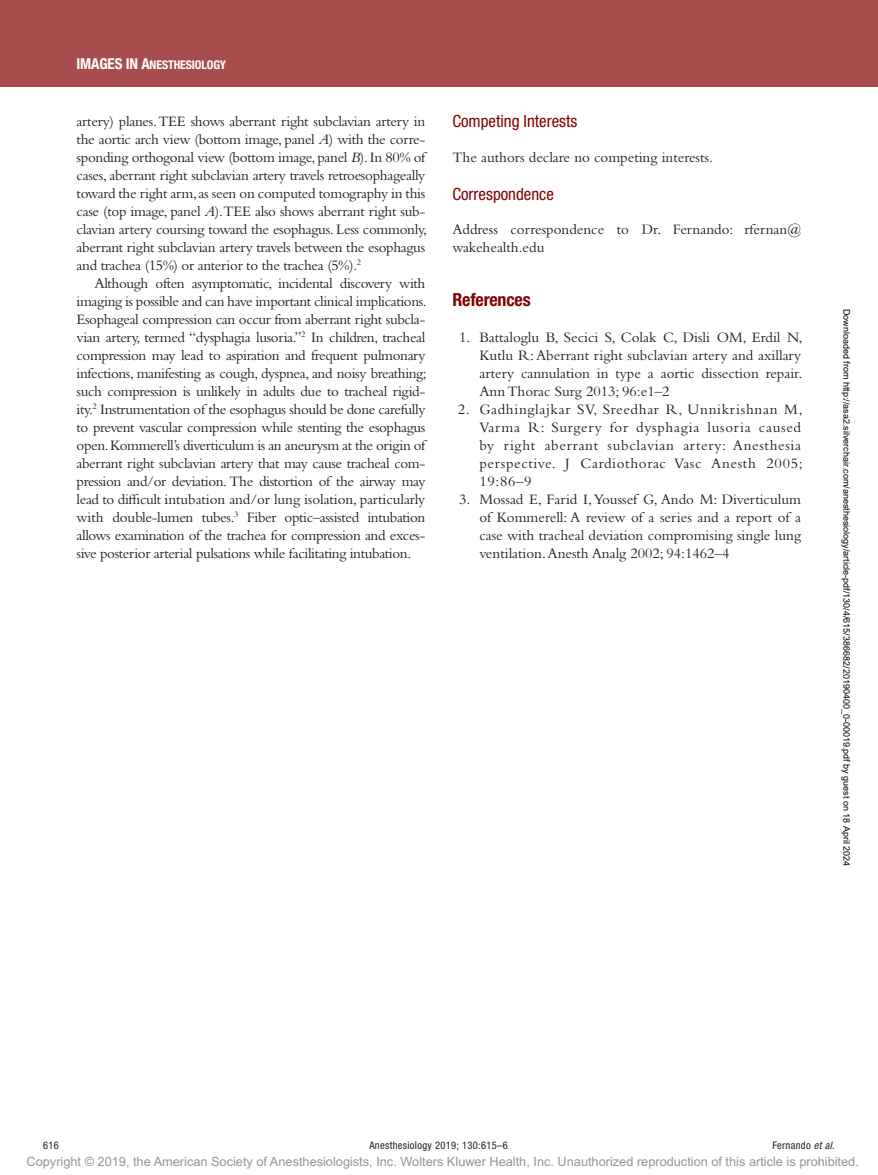
<style>
.page{position:relative;width:878px;height:1175px;background:#fff}
.page>*{position:absolute;margin:0;border:0;box-sizing:border-box;transform-origin:0 0}
.t1{font:700 condensed 18px "Helvetica Neue LT Std";letter-spacing:-.01em;color:#820101}
.t2{font:condensed 16.8px "Helvetica Neue LT Std";color:#820101}
.t3{font:15px/18px "Bembo Std";color:#231f20;text-align:justify}
.t4{font:12.75px "Arial MT Std";color:#939598}
.t5{font:12px "Helvetica Neue LT Std Bd Cn SC800";letter-spacing:-.015em;color:#fff}
.t6{font:condensed 10.5px "Helvetica Neue LT Std";letter-spacing:.03em;color:#231f20}
.t7{font:9px "Arial";color:#000}
.s1{font-family:"Helvetica Neue LT Std";font-weight:700;font-stretch:condensed;font-size:15px}
.s2{font-style:italic}
</style>
<div class="page">
<div style="left:0;top:0;width:878px;height:86px;background:#a74d4d"></div>
<p class="t5" style="left:77px;top:57px;width:151px"><span class="s1">IMAGES IN A</span>NESTHESIOLOGY</p>
<p class="t3" style="left:77px;top:112px;width:352px">artery) planes. TEE shows aberrant right subclavian artery in the aortic arch view (bottom image, panel <span class="s2">A</span>) with the corre&shy;sponding orthogonal view (bottom image, panel <span class="s2">B</span>). In 80% of cases, aberrant right subclavian artery travels retroesophageally toward the right arm, as seen on computed tomography in this case (top image, panel <span class="s2">A</span>).TEE also shows aberrant right sub&shy;clavian artery coursing toward the esophagus. Less commonly, aberrant right subclavian artery travels between the esophagus and trachea (15%) or anterior to the trachea (5%).<sup>2</sup></p>
<p class="t3" style="left:77px;top:274px;width:352px;text-indent:18px">Although often asymptomatic, incidental discovery with imaging is possible and can have important clinical implications.<br>Esophageal compression can occur from aberrant right subcla&shy;vian artery, termed “dysphagia lusoria.”<sup>2</sup> In children, tracheal compression may lead to aspiration and frequent pulmonary infections, manifesting as cough, dyspnea, and noisy breathing; such compression is unlikely in adults due to tracheal rigid&shy;ity.<sup>2</sup> Instrumentation of the esophagus should be done carefully to prevent vascular compression while stenting the esophagus open. Kommerell’s diverticulum is an aneurysm at the origin of aberrant right subclavian artery that may cause tracheal com&shy;pression and/or deviation. The distortion of the airway may lead to difficult intubation and/or lung isolation, particularly with double-lumen tubes.<sup>3</sup> Fiber optic–assisted intubation allows examination of the trachea for compression and exces&shy;sive posterior arterial pulsations while facilitating intubation.</p>
<p class="t2" style="left:452px;top:111px;width:126px">Competing Interests</p>
<p class="t3" style="left:452px;top:148px;width:262px">The authors declare no competing interests.</p>
<p class="t2" style="left:452px;top:184px;width:103px">Correspondence</p>
<p class="t3" style="left:452px;top:220px;width:350px">Address correspondence to Dr. Fernando: rfernan@ wakehealth.edu</p>
<p class="t1" style="left:452px;top:289px;width:80px">References</p>
<p class="t3" style="left:479px;top:328px;width:325px;text-indent:-20px">1. Battaloglu B, Secici S, Colak C, Disli OM, Erdil N, Kutlu R: Aberrant right subclavian artery and axillary artery cannulation in type a aortic dissection repair.<br>Ann Thorac Surg 2013; 96:e1–2</p>
<p class="t3" style="left:479px;top:400px;width:325px;text-indent:-22px">2. Gadhinglajkar SV, Sreedhar R, Unnikrishnan M, Varma R: Surgery for dysphagia lusoria caused by right aberrant subclavian artery: Anesthesia perspective. J Cardiothorac Vasc Anesth 2005; 19:86–9</p>
<p class="t3" style="left:479px;top:490px;width:323px;text-indent:-20px">3. Mossad E, Farid I, Youssef G, Ando M: Diverticulum of Kommerell: A review of a series and a report of a case with tracheal deviation compromising single lung ventilation. Anesth Analg 2002; 94:1462–4</p>
<p class="t7" style="left:850px;top:309px;width:559px;rotate:90deg">Downloaded from http://asa2.silverchair.com/anesthesiology/article-pdf/130/4/615/386682/20190400_0-00019.pdf by guest on 18 April 2024</p>
<p class="t6" style="left:43px;top:1139px;width:17px">616</p>
<p class="t6" style="left:369px;top:1139px;width:140px">Anesthesiology 2019; 130:615–6</p>
<p class="t6" style="left:772px;top:1139px;width:64px">Fernando <span class="s2">et al.</span></p>
<p class="t4" style="left:27px;top:1154px;width:833px">Copyright © 2019, the American Society of Anesthesiologists, Inc. Wolters Kluwer Health, Inc. Unauthorized reproduction of this article is prohibited.</p>
</div>
